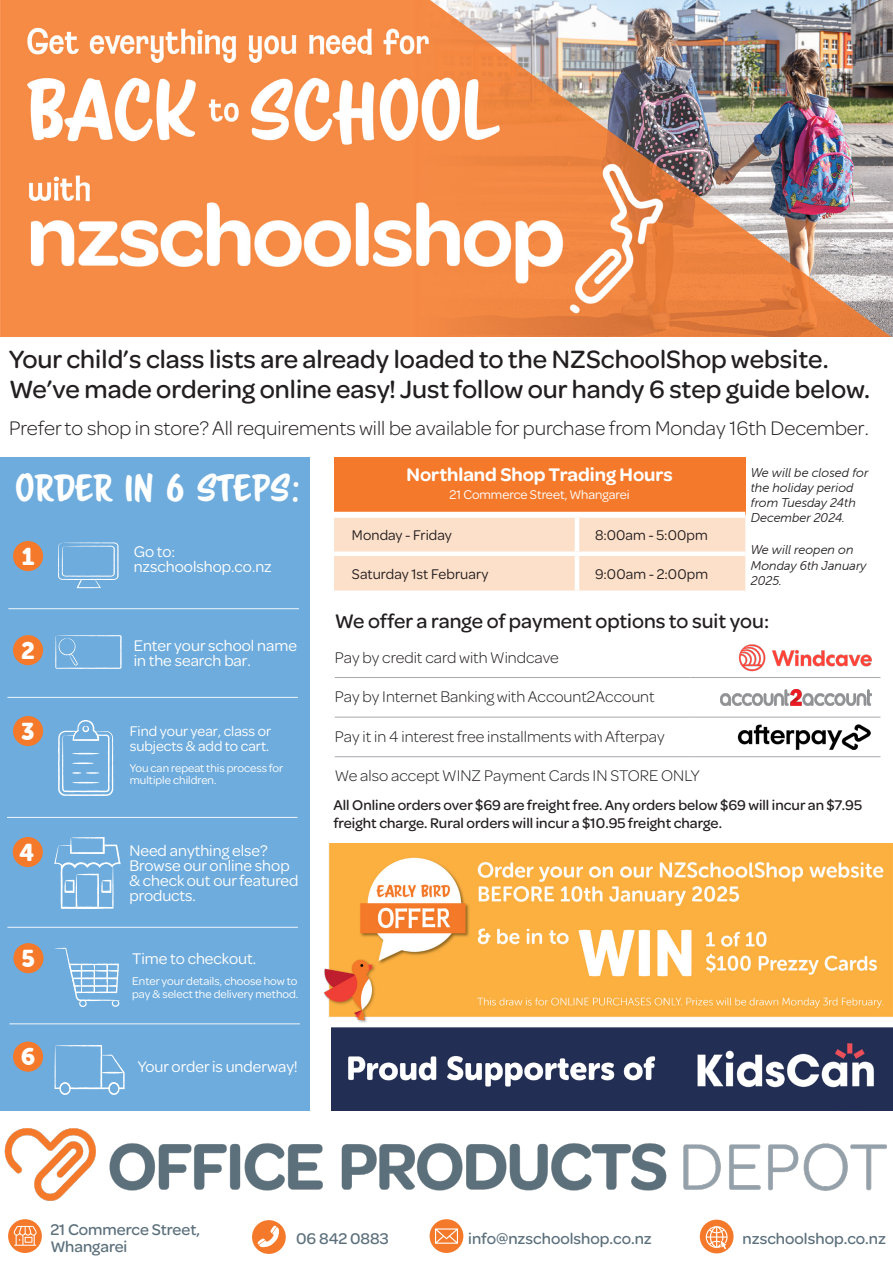
<style>
.page{position:relative;width:893px;height:1263px;background:#fff}
.page>*{position:absolute;margin:0;border:0;box-sizing:border-box;transform-origin:0 0}
.t1{font:33.75px "Scriptorama Markdown JF";color:#fff}
.t2{font:500 26.7px "Omnes";color:#231f20}
.t3{font:24px "Museo Sans Rounded 900";color:#fff}
.t4{font:300 21px "Omnes";color:#231f20}
.t5{font:500 21px "Omnes";color:#231f20}
.t6{font:600 19.5px "Omnes";color:#fff}
.t7{font:16.5px/15px "Omnes";color:#fff}
.t8{font:300 16.5px "Omnes";color:#231f20}
.t9{font:500 16.5px/16.5px "Omnes";color:#5c707c}
.t10{font:500 15px/18px "Omnes";color:#231f20}
.t11{font:15px "Omnes";letter-spacing:.005em;color:#231f20}
.t12{font:15px/15px "Omnes";color:#fff}
.t13{font:13.5px "Omnes";color:#fff}
.t14{font:italic 12.75px/15.3px "Museo Sans Rounded 300";color:#231f20}
.t15{font:12px/12.8px "Omnes";color:#fff}
</style>
<div class="page">
<div style="left:0;top:457px;width:309px;height:653px;background:#6eacdd"></div>
<img style="left:331px;top:1027px;width:562px;height:83px">
<img style="left:323px;top:843px;width:570px;height:180px">
<img style="left:0;top:0;width:893px;height:336px">
<div style="left:13px;top:541px;width:30px;height:30px;background:#f4792a;border-radius:50%"></div>
<div style="left:13px;top:943px;width:31px;height:30px;background:#f4792a;border-radius:50%"></div>
<div style="left:13px;top:837px;width:30px;height:30px;background:#f4792a;border-radius:50%"></div>
<div style="left:13px;top:1041px;width:30px;height:31px;background:#f4792a;border-radius:50%"></div>
<div style="left:13px;top:716px;width:30px;height:30px;background:#f4792a;border-radius:50%"></div>
<div style="left:13px;top:635px;width:30px;height:30px;background:#f4792a;border-radius:50%"></div>
<svg style="left:54px;top:1045px;width:71px;height:50px"></svg>
<svg style="left:58px;top:542px;width:61px;height:46px"></svg>
<svg style="left:55px;top:948px;width:65px;height:59px"></svg>
<svg style="left:58px;top:720px;width:55px;height:76px"></svg>
<svg style="left:54px;top:837px;width:67px;height:72px"></svg>
<svg style="left:55px;top:635px;width:67px;height:34px"></svg>
<div style="left:334px;top:457px;width:411px;height:58px;background:#f4792a"></div>
<div style="left:334px;top:518px;width:411px;height:72px;background:#fde0c9"></div>
<div style="left:334px;top:512px;width:243px;height:6px;background:#fff"></div>
<div style="left:577px;top:512px;width:168px;height:6px;background:#fff"></div>
<hr style="left:575px;top:518px;width:4px;height:33px;background:#fff">
<div style="left:334px;top:551px;width:243px;height:5px;background:#fff"></div>
<div style="left:577px;top:551px;width:168px;height:5px;background:#fff"></div>
<hr style="left:575px;top:556px;width:4px;height:34px;background:#fff">
<img style="left:4px;top:1128px;width:883px;height:73px">
<div style="left:700px;top:1220px;width:34px;height:33px;background:#f4792a;border-radius:50%"></div>
<svg style="left:706px;top:1226px;width:22px;height:23px"></svg>
<div style="left:252px;top:1220px;width:34px;height:34px;background:#f4792a;border-radius:50%"></div>
<svg style="left:258px;top:1226px;width:21px;height:22px"></svg>
<div style="left:430px;top:1219px;width:33px;height:34px;background:#f4792a;border-radius:50%"></div>
<svg style="left:435px;top:1228px;width:23px;height:16px"></svg>
<div style="left:8px;top:1219px;width:34px;height:34px;background:#f4792a;border-radius:50%"></div>
<svg style="left:14px;top:1226px;width:23px;height:20px"></svg>
<hr style="left:8px;top:608px;width:291px;height:1px;background:#fff">
<hr style="left:7px;top:697px;width:291px;height:1px;background:#fff">
<hr style="left:9px;top:1023px;width:291px;height:1px;background:#fff">
<hr style="left:7px;top:927px;width:291px;height:1px;background:#fff">
<hr style="left:7px;top:817px;width:290px;height:1px;background:#fff">
<hr style="left:335px;top:677px;width:355px;height:1px;background:#a8a9ad">
<hr style="left:690px;top:677px;width:190px;height:1px;background:#a8a9ad">
<hr style="left:335px;top:717px;width:355px;height:1px;background:#a8a9ad">
<hr style="left:690px;top:717px;width:190px;height:1px;background:#a8a9ad">
<hr style="left:335px;top:756px;width:355px;height:1px;background:#a8a9ad">
<hr style="left:690px;top:756px;width:190px;height:1px;background:#a8a9ad">
<img style="left:738px;top:644px;width:133px;height:28px">
<img style="left:721px;top:690px;width:150px;height:15px">
<img style="left:737px;top:724px;width:134px;height:26px">
<p class="t2" style="left:9px;top:341px;width:821px">Your child’s class lists are already loaded to the NZSchoolShop website.</p>
<p class="t2" style="left:9px;top:371px;width:862px">We’ve made ordering online easy! Just follow our handy 6 step guide below.</p>
<p class="t4" style="left:9px;top:415px;width:861px">Prefer to shop in store? All requirements will be available for purchase from Monday 16th December.</p>
<p class="t1" style="left:15px;top:466px;width:286px">ORDER IN 6 STEPS:</p>
<p class="t6" style="left:407px;top:461px;width:268px">Northland Shop Trading Hours</p>
<p class="t13" style="left:449px;top:486px;width:182px">21 Commerce Street, Whangarei</p>
<p class="t11" style="left:352px;top:524px;width:101px">Monday - Friday</p>
<p class="t11" style="left:595px;top:524px;width:114px">8:00am - 5:00pm</p>
<p class="t11" style="left:352px;top:563px;width:138px">Saturday 1st February</p>
<p class="t11" style="left:595px;top:563px;width:115px">9:00am - 2:00pm</p>
<p class="t14" style="left:751px;top:465px;width:119px">We will be closed for the holiday period from Tuesday 24th<br>December 2024.</p>
<p class="t14" style="left:751px;top:542px;width:117px">We will reopen on<br>Monday 6th January<br>2025.</p>
<p class="t7" style="left:134px;top:543px;width:43px">Go to:</p>
<p class="t7" style="left:134px;top:558px;width:140px">nzschoolshop.co.nz</p>
<p class="t3" style="left:22px;top:543px;width:14px">1</p>
<p class="t3" style="left:21px;top:637px;width:15px">2</p>
<p class="t3" style="left:21px;top:718px;width:15px">3</p>
<p class="t7" style="left:134px;top:637px;width:165px">Enter your school name in the search bar.</p>
<p class="t12" style="left:130px;top:723px;width:143px">Find your year, class or subjects &amp; add to cart.</p>
<p class="t15" style="left:130px;top:761px;width:155px;line-height:12px">You can repeat this process for multiple children.</p>
<p class="t5" style="left:335px;top:607px;width:436px">We offer a range of payment options to suit you:</p>
<p class="t8" style="left:335px;top:646px;width:226px">Pay by credit card with Windcave</p>
<p class="t8" style="left:335px;top:686px;width:321px">Pay by Internet Banking with Account2Account</p>
<p class="t8" style="left:335px;top:725px;width:331px">Pay it in 4 interest free installments with Afterpay</p>
<p class="t8" style="left:335px;top:765px;width:367px">We also accept WINZ Payment Cards IN STORE ONLY</p>
<p class="t10" style="left:333px;top:795px;width:530px">All Online orders over $69 are freight free. Any orders below $69 will incur an $7.95 freight charge. Rural orders will incur a $10.95 freight charge.</p>
<p class="t3" style="left:19px;top:839px;width:16px">4</p>
<p class="t7" style="left:129px;top:842px;width:171px">Need anything else?<br>Browse our online shop &amp; check out our featured products.</p>
<p class="t3" style="left:22px;top:945px;width:15px">5</p>
<p class="t7" style="left:132px;top:950px;width:126px">Time to checkout.</p>
<p class="t15" style="left:132px;top:974px;width:168px">Enter your details, choose how to pay &amp; select the delivery method.</p>
<p class="t3" style="left:21px;top:1043px;width:16px">6</p>
<p class="t7" style="left:138px;top:1058px;width:162px">Your order is underway!</p>
<p class="t9" style="left:50px;top:1220px;width:151px">21 Commerce Street,<br>Whangarei</p>
<p class="t9" style="left:296px;top:1229px;width:94px">06 842 0883</p>
<p class="t9" style="left:468px;top:1229px;width:185px">info@nzschoolshop.co.nz</p>
<p class="t9" style="left:742px;top:1229px;width:145px">nzschoolshop.co.nz</p>
</div>
